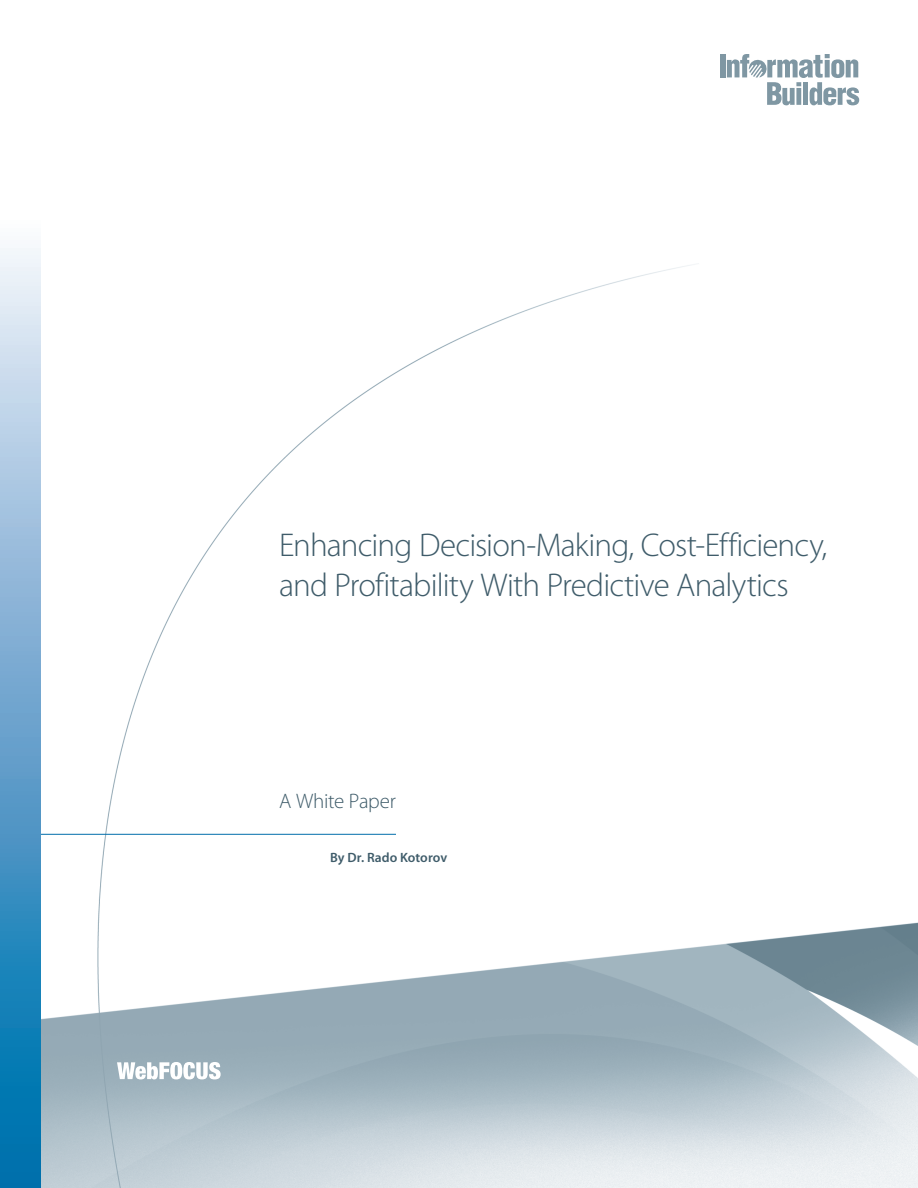
<style>
.page{position:relative;width:918px;height:1188px;background:#fff}
.page>*{position:absolute;margin:0;border:0;box-sizing:border-box;transform-origin:0 0}
.t1{font:300 33px/40.5px "Myriad Pro";letter-spacing:-.025em;color:#3f5c6a}
.t2{font:300 21px "Myriad Pro";letter-spacing:-.015em;color:#3f5c6a}
.t3{font:600 13.5px "Myriad Pro";letter-spacing:.005em;color:#3f5c6a}
</style>
<div class="page">
<img style="left:40px;top:248px;width:878px;height:940px">
<svg style="left:117px;top:1062px;width:104px;height:17px"></svg>
<hr style="left:0;top:834px;width:396px;height:1px;background:#006daa">
<div style="left:720px;top:54px;width:6px;height:23px;background:#7f97a3"></div>
<svg style="left:727px;top:54px;width:132px;height:51px"></svg>
<div style="left:0;top:216px;width:40px;height:972px;background:linear-gradient(to bottom,#f9f1fa,#0065a8)"></div>
<p class="t1" style="left:279px;top:525px;width:550px">Enhancing Decision-Making, Cost-Efficiency, and Profitability With Predictive Analytics</p>
<p class="t2" style="left:279px;top:789px;width:118px">A White Paper</p>
<p class="t3" style="left:330px;top:850px;width:119px">By Dr. Rado Kotorov</p>
</div>
